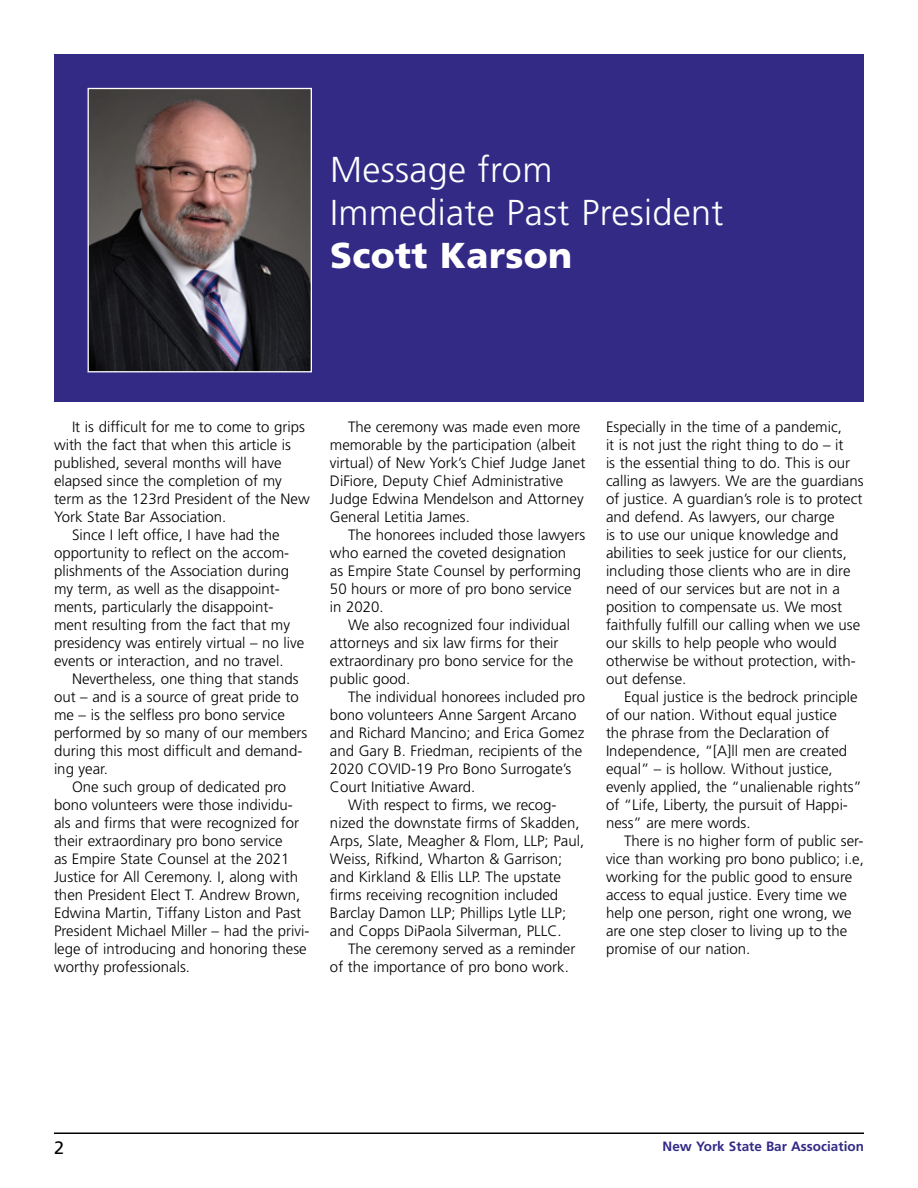
<style>
.page{position:relative;width:918px;height:1188px;background:#fff}
.page>*{position:absolute;margin:0;border:0;box-sizing:border-box;transform-origin:0 0}
.t1{font:300 36px/43.2px "Frutiger";letter-spacing:.01em;color:#fff}
.t2{font:900 36px "Frutiger";letter-spacing:.01em;color:#fff}
.t3{font:18px "Frutiger";color:#000}
.t4{font:300 15px/18px "Frutiger";color:#000}
.t5{font:700 13.5px "Frutiger";color:#332a86}
</style>
<div class="page">
<hr style="left:54px;top:1132px;width:810px;height:2px;background:#000">
<div style="left:54px;top:54px;width:810px;height:348px;background:#332a86"></div>
<img style="left:90px;top:90px;width:220px;height:280px">
<div style="left:88px;top:88px;width:224px;height:284px;border:1px solid #fff"></div>
<h1 class="t1" style="left:330px;top:148px;width:395px">Message from<br>Immediate Past President</h1>
<h1 class="t2" style="left:330px;top:234px;width:244px">Scott Karson</h1>
<p class="t4" style="left:72px;top:418px;width:235px">It is difficult for me to come to grips</p>
<p class="t4" style="left:54px;top:436px;width:239px">with the fact that when this article is</p>
<p class="t4" style="left:54px;top:454px;width:229px">published, several months will have</p>
<p class="t4" style="left:54px;top:472px;width:229px">elapsed since the completion of my</p>
<p class="t4" style="left:54px;top:490px;width:257px">term as the 123rd President of the New</p>
<p class="t4" style="left:54px;top:508px;width:174px">York State Bar Association.</p>
<p class="t4" style="left:72px;top:526px;width:209px">Since I left office, I have had the</p>
<p class="t4" style="left:54px;top:544px;width:237px">opportunity to reflect on the accom-</p>
<p class="t4" style="left:54px;top:562px;width:237px">plishments of the Association during</p>
<p class="t4" style="left:54px;top:580px;width:227px">my term, as well as the disappoint-</p>
<p class="t4" style="left:54px;top:598px;width:221px">ments, particularly the disappoint-</p>
<p class="t4" style="left:54px;top:616px;width:238px">ment resulting from the fact that my</p>
<p class="t4" style="left:54px;top:634px;width:252px">presidency was entirely virtual – no live</p>
<p class="t4" style="left:54px;top:652px;width:231px">events or interaction, and no travel.</p>
<p class="t4" style="left:72px;top:670px;width:228px">Nevertheless, one thing that stands</p>
<p class="t4" style="left:54px;top:688px;width:246px">out – and is a source of great pride to</p>
<p class="t4" style="left:54px;top:706px;width:233px">me – is the selfless pro bono service</p>
<p class="t4" style="left:54px;top:724px;width:255px">performed by so many of our members</p>
<p class="t4" style="left:54px;top:742px;width:250px">during this most difficult and demand-</p>
<p class="t4" style="left:54px;top:760px;width:56px">ing year.</p>
<p class="t4" style="left:72px;top:778px;width:216px">One such group of dedicated pro</p>
<p class="t4" style="left:54px;top:796px;width:240px">bono volunteers were those individu-</p>
<p class="t4" style="left:54px;top:814px;width:247px">als and firms that were recognized for</p>
<p class="t4" style="left:54px;top:832px;width:230px">their extraordinary pro bono service</p>
<p class="t4" style="left:54px;top:850px;width:237px">as Empire State Counsel at the 2021</p>
<p class="t4" style="left:54px;top:868px;width:246px">Justice for All Ceremony. I, along with</p>
<p class="t4" style="left:54px;top:886px;width:248px">then President Elect T. Andrew Brown,</p>
<p class="t4" style="left:54px;top:904px;width:249px">Edwina Martin, Tiffany Liston and Past</p>
<p class="t4" style="left:54px;top:922px;width:257px">President Michael Miller – had the privi-</p>
<p class="t4" style="left:54px;top:940px;width:254px">lege of introducing and honoring these</p>
<p class="t4" style="left:54px;top:958px;width:138px">worthy professionals.</p>
<p class="t4" style="left:330px;top:418px;width:257px;text-indent:18px">The ceremony was made even more memorable by the participation (albeit virtual) of New York’s Chief Judge Janet DiFiore, Deputy Chief Administrative Judge Edwina Mendelson and Attorney General Letitia James.</p>
<p class="t4" style="left:330px;top:526px;width:257px;text-indent:18px">The honorees included those lawyers who earned the coveted designation<br>as Empire State Counsel by performing<br>50 hours or more of pro bono service in 2020.</p>
<p class="t4" style="left:330px;top:616px;width:245px;text-indent:18px">We also recognized four individual attorneys and six law firms for their extraordinary pro bono service for the public good.</p>
<p class="t4" style="left:348px;top:688px;width:239px">The individual honorees included pro</p>
<p class="t4" style="left:330px;top:706px;width:248px">bono volunteers Anne Sargent Arcano</p>
<p class="t4" style="left:330px;top:724px;width:256px">and Richard Mancino; and Erica Gomez</p>
<p class="t4" style="left:330px;top:742px;width:254px">and Gary B. Friedman, recipients of the</p>
<p class="t4" style="left:330px;top:760px;width:243px">2020 COVID-19 Pro Bono Surrogate’s</p>
<p class="t4" style="left:330px;top:778px;width:147px">Court Initiative Award.</p>
<p class="t4" style="left:348px;top:796px;width:210px">With respect to firms, we recog-</p>
<p class="t4" style="left:330px;top:814px;width:251px">nized the downstate firms of Skadden,</p>
<p class="t4" style="left:330px;top:832px;width:256px">Arps, Slate, Meagher &amp; Flom, LLP; Paul,</p>
<p class="t4" style="left:330px;top:850px;width:234px">Weiss, Rifkind, Wharton &amp; Garrison;</p>
<p class="t4" style="left:330px;top:868px;width:233px">and Kirkland &amp; Ellis LLP. The upstate</p>
<p class="t4" style="left:330px;top:886px;width:230px">firms receiving recognition included</p>
<p class="t4" style="left:330px;top:904px;width:238px">Barclay Damon LLP; Phillips Lytle LLP;</p>
<p class="t4" style="left:330px;top:922px;width:233px">and Copps DiPaola Silverman, PLLC.</p>
<p class="t4" style="left:348px;top:940px;width:229px">The ceremony served as a reminder</p>
<p class="t4" style="left:330px;top:958px;width:240px">of the importance of pro bono work.</p>
<p class="t4" style="left:606px;top:418px;width:259px">Especially in the time of a pandemic,<br>it is not just the right thing to do – it<br>is the essential thing to do. This is our calling as lawyers. We are the guardians of justice. A guardian’s role is to protect and defend. As lawyers, our charge<br>is to use our unique knowledge and abilities to seek justice for our clients, including those clients who are in dire need of our services but are not in a position to compensate us. We most faithfully fulfill our calling when we use our skills to help people who would otherwise be without protection, with&shy;out defense.</p>
<p class="t4" style="left:606px;top:688px;width:257px;text-indent:18px">Equal justice is the bedrock principle of our nation. Without equal justice<br>the phrase from the Declaration of Independence, “[A]ll men are created equal” – is hollow. Without justice, evenly applied, the “unalienable rights” of “Life, Liberty, the pursuit of Happi&shy;ness” are mere words.</p>
<p class="t4" style="left:606px;top:832px;width:259px;text-indent:18px">There is no higher form of public ser&shy;vice than working pro bono publico; i.e, working for the public good to ensure access to equal justice. Every time we help one person, right one wrong, we are one step closer to living up to the promise of our nation.</p>
<p class="t3" style="left:54px;top:1137px;width:12px">2</p>
<p class="t5" style="left:663px;top:1139px;width:203px">New York State Bar Association</p>
</div>
